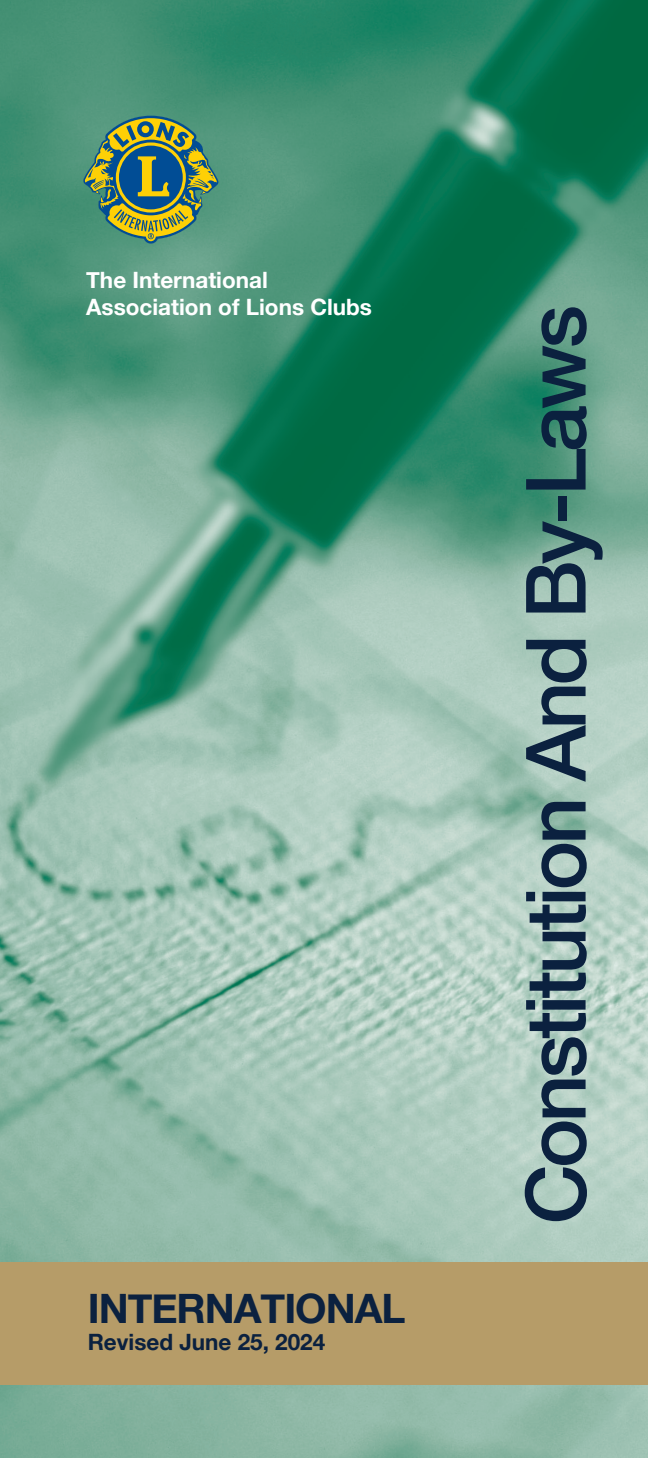
<style>
.page{position:relative;width:648px;height:1458px;background:#fff}
.page>*{position:absolute;margin:0;border:0;box-sizing:border-box;transform-origin:0 0}
.t1{font:500 83.25px "Helvetica Neue";letter-spacing:-.045em;color:#0b213f}
.t2{font:700 40.5px "Helvetica Neue";letter-spacing:-.025em;color:#0b213f}
.t3{font:700 22.5px "Helvetica Neue";color:#fff}
.t4{font:700 22.5px "Helvetica Neue";color:#0b213f}
</style>
<div class="page">
<img style="left:0;top:0;width:648px;height:1458px">
<svg style="left:83px;top:116px;width:135px;height:128px;background:#678c61"></svg>
<div style="left:0;top:1262px;width:648px;height:122px;background:#b69c68"></div>
<p class="t3" style="left:86px;top:263px;width:183px">The International</p>
<p class="t3" style="left:86px;top:290px;width:287px">Association of Lions Clubs</p>
<p class="t2" style="left:88px;top:1276px;width:319px">INTERNATIONAL</p>
<p class="t4" style="left:88px;top:1324px;width:239px">Revised June 25, 2024</p>
<p class="t1" style="left:489px;top:1224px;width:921px;rotate:-90deg">Constitution And By-Laws</p>
</div>
